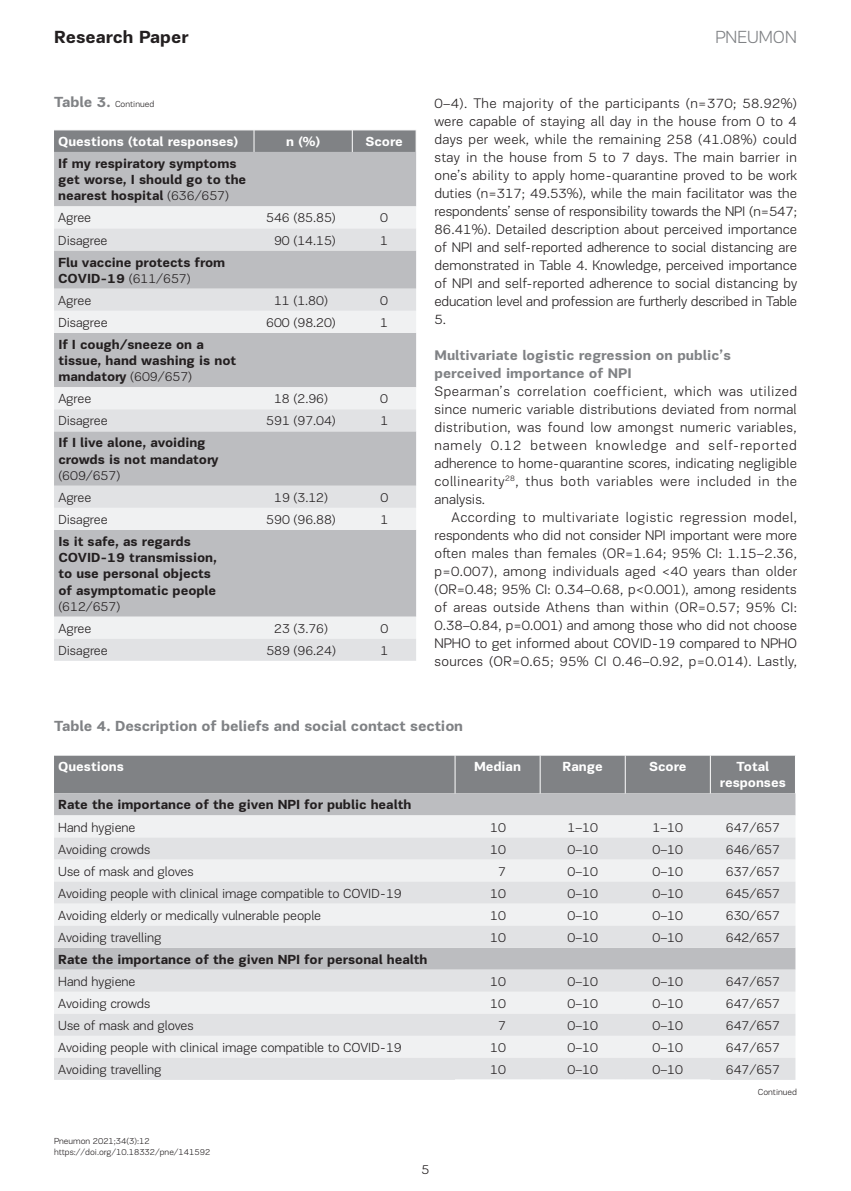
<style>
.page{position:relative;width:851px;height:1191px;background:#fff}
.page>*{position:absolute;margin:0;border:0;box-sizing:border-box;transform-origin:0 0}
.t1{font:700 18px "PF Encore Sans Pro";color:#231f20}
.t2{font:300 18px "PF Encore Sans Pro";color:#808285}
.t3{font:700 15px "PF Encore Sans Pro";letter-spacing:-.01em;color:#808285}
.t4{font:300 14.25px/18px "PF Encore Sans Pro";color:#231f20;text-align:justify}
.t5{font:700 14.25px/18px "PF Encore Sans Pro";color:#808285}
.t6{font:300 13.5px/22px "PF Encore Sans Pro";letter-spacing:-.005em;color:#231f20}
.t7{font:700 13.5px/16.2px "PF Encore Sans Pro";letter-spacing:-.005em;color:#231f20}
.t8{font:700 13.5px/16.2px "PF Encore Sans Pro";letter-spacing:-.005em;color:#fff;text-align:center}
.t9{font:300 9px/10.8px "PF Encore Sans Pro";color:#231f20}
.s1{font-weight:700;font-size:15px;color:#808285}
.s2{font-weight:300}
</style>
<div class="page">
<div style="left:54px;top:152px;width:362px;height:54px;background:#bcbdc0"></div>
<div style="left:54px;top:206px;width:362px;height:22px;background:#f0f1f2"></div>
<svg style="left:54px;top:228px;width:362px;height:433px;fill:#bcbdc0"></svg>
<div style="left:54px;top:130px;width:362px;height:22px;background:#808285"></div>
<div style="left:54px;top:756px;width:741px;height:37px;background:#808285"></div>
<div style="left:54px;top:793px;width:741px;height:22px;background:#bcbdc0"></div>
<div style="left:54px;top:815px;width:741px;height:22px;background:#f0f1f2"></div>
<svg style="left:54px;top:837px;width:741px;height:242px;fill:#e1e2e4"></svg>
<hr style="left:454px;top:755px;width:1px;height:38px;background:#fff">
<hr style="left:540px;top:755px;width:1px;height:38px;background:#fff">
<hr style="left:625px;top:755px;width:1px;height:38px;background:#fff">
<hr style="left:710px;top:755px;width:1px;height:38px;background:#fff">
<p class="t1" style="left:54px;top:26px;width:136px">Research Paper</p>
<p class="t2" style="left:715px;top:27px;width:83px">PNEUMON</p>
<p class="t9" style="left:54px;top:99px;width:102px"><span class="s1">Table 3.</span> Continued</p>
<p class="t8" style="left:58px;top:133px;width:181px">Questions (total responses)</p>
<p class="t8" style="left:286px;top:133px;width:35px">n (%)</p>
<p class="t8" style="left:365px;top:133px;width:39px">Score</p>
<p class="t7" style="left:58px;top:155px;width:189px">If my respiratory symptoms get worse, I should go to the nearest hospital <span class="s2">(636/657)</span></p>
<p class="t6" style="left:58px;top:207px;width:34px">Agree</p>
<p class="t6" style="left:266px;top:207px;width:71px">546 (85.85)</p>
<p class="t6" style="left:380px;top:207px;width:9px">0</p>
<p class="t6" style="left:58px;top:229px;width:51px">Disagree</p>
<p class="t6" style="left:274px;top:229px;width:63px">90 (14.15)</p>
<p class="t6" style="left:380px;top:229px;width:9px">1</p>
<p class="t7" style="left:58px;top:254px;width:168px">Flu vaccine protects from<br>COVID-19 <span class="s2">(611/657)</span></p>
<p class="t6" style="left:58px;top:289px;width:34px">Agree</p>
<p class="t6" style="left:274px;top:289px;width:55px">11 (1.80)</p>
<p class="t6" style="left:380px;top:289px;width:9px">0</p>
<p class="t6" style="left:58px;top:311px;width:51px">Disagree</p>
<p class="t6" style="left:266px;top:311px;width:71px">600 (98.20)</p>
<p class="t6" style="left:380px;top:311px;width:9px">1</p>
<p class="t7" style="left:58px;top:336px;width:179px">If I cough/sneeze on a tissue, hand washing is not mandatory <span class="s2">(609/657)</span></p>
<p class="t6" style="left:58px;top:388px;width:34px">Agree</p>
<p class="t6" style="left:274px;top:388px;width:55px">18 (2.96)</p>
<p class="t6" style="left:380px;top:388px;width:9px">0</p>
<p class="t6" style="left:58px;top:410px;width:51px">Disagree</p>
<p class="t6" style="left:266px;top:410px;width:71px">591 (97.04)</p>
<p class="t6" style="left:380px;top:410px;width:9px">1</p>
<p class="t7" style="left:58px;top:435px;width:162px">If I live alone, avoiding crowds is not mandatory</p>
<p class="t6" style="left:58px;top:464px;width:63px">(609/657)<br>Agree</p>
<p class="t6" style="left:274px;top:486px;width:55px">19 (3.12)</p>
<p class="t6" style="left:380px;top:486px;width:9px">0</p>
<p class="t6" style="left:58px;top:508px;width:51px">Disagree</p>
<p class="t6" style="left:266px;top:508px;width:71px">590 (96.88)</p>
<p class="t6" style="left:380px;top:508px;width:9px">1</p>
<p class="t7" style="left:58px;top:533px;width:160px">Is it safe, as regards<br>COVID-19 transmission, to use personal objects of asymptomatic people</p>
<p class="t6" style="left:58px;top:595px;width:63px">(612/657)<br>Agree</p>
<p class="t6" style="left:274px;top:617px;width:55px">23 (3.76)</p>
<p class="t6" style="left:380px;top:617px;width:9px">0</p>
<p class="t6" style="left:58px;top:639px;width:51px">Disagree</p>
<p class="t6" style="left:266px;top:639px;width:71px">589 (96.24)</p>
<p class="t6" style="left:380px;top:639px;width:9px">1</p>
<p class="t4" style="left:434px;top:94px;width:364px">0–4). The majority of the participants (n=370; 58.92%) were capable of staying all day in the house from 0 to 4 days per week, while the remaining 258 (41.08%) could stay in the house from 5 to 7 days. The main barrier in one’s ability to apply home-quarantine proved to be work duties (n=317; 49.53%), while the main facilitator was the respondents’ sense of responsibility towards the NPI (n=547; 86.41%). Detailed description about perceived importance of NPI and self-reported adherence to social distancing are demonstrated in Table 4. Knowledge, perceived importance of NPI and self-reported adherence to social distancing by education level and profession are furtherly described in Table 5.</p>
<p class="t5" style="left:434px;top:346px;width:298px">Multivariate logistic regression on public’s perceived importance of NPI</p>
<p class="t4" style="left:434px;top:382px;width:364px">Spearman’s correlation coefficient, which was utilized since numeric variable distributions deviated from normal distribution, was found low amongst numeric variables, namely 0.12 between knowledge and self-reported adherence to home-quarantine scores, indicating negligible collinearity<sup>28</sup>, thus both variables were included in the analysis.</p>
<p class="t4" style="left:434px;top:508px;width:364px;text-indent:17px">According to multivariate logistic regression model, respondents who did not consider NPI important were more often males than females (OR=1.64; 95% CI: 1.15–2.36, p=0.007), among individuals aged &lt;40 years than older (OR=0.48; 95% CI: 0.34–0.68, p&lt;0.001), among residents of areas outside Athens than within (OR=0.57; 95% CI:<br>0.38–0.84, p=0.001) and among those who did not choose NPHO to get informed about COVID-19 compared to NPHO sources (OR=0.65; 95% CI 0.46–0.92, p=0.014). Lastly,</p>
<p class="t3" style="left:54px;top:716px;width:410px">Table 4. Description of beliefs and social contact section</p>
<p class="t8" style="left:58px;top:758px;width:67px">Questions</p>
<p class="t8" style="left:474px;top:758px;width:48px">Median</p>
<p class="t8" style="left:562px;top:758px;width:42px">Range</p>
<p class="t8" style="left:649px;top:758px;width:39px">Score</p>
<p class="t8" style="left:719px;top:758px;width:67px">Total responses</p>
<p class="t7" style="left:58px;top:797px;width:354px">Rate the importance of the given NPI for public health</p>
<p class="t6" style="left:58px;top:816px;width:79px">Hand hygiene</p>
<p class="t6" style="left:490px;top:816px;width:17px">10</p>
<p class="t6" style="left:567px;top:816px;width:32px">1–10</p>
<p class="t6" style="left:652px;top:816px;width:32px">1–10</p>
<p class="t6" style="left:725px;top:816px;width:56px">647/657</p>
<p class="t6" style="left:58px;top:838px;width:93px">Avoiding crowds</p>
<p class="t6" style="left:490px;top:838px;width:17px">10</p>
<p class="t6" style="left:567px;top:838px;width:32px">0–10</p>
<p class="t6" style="left:652px;top:838px;width:32px">0–10</p>
<p class="t6" style="left:725px;top:838px;width:56px">646/657</p>
<p class="t6" style="left:58px;top:860px;width:137px">Use of mask and gloves</p>
<p class="t6" style="left:498px;top:860px;width:9px">7</p>
<p class="t6" style="left:567px;top:860px;width:32px">0–10</p>
<p class="t6" style="left:652px;top:860px;width:32px">0–10</p>
<p class="t6" style="left:725px;top:860px;width:56px">637/657</p>
<p class="t6" style="left:58px;top:882px;width:345px">Avoiding people with clinical image compatible to COVID-19</p>
<p class="t6" style="left:490px;top:882px;width:17px">10</p>
<p class="t6" style="left:567px;top:882px;width:32px">0–10</p>
<p class="t6" style="left:652px;top:882px;width:32px">0–10</p>
<p class="t6" style="left:725px;top:882px;width:56px">645/657</p>
<p class="t6" style="left:58px;top:904px;width:264px">Avoiding elderly or medically vulnerable people</p>
<p class="t6" style="left:490px;top:904px;width:17px">10</p>
<p class="t6" style="left:567px;top:904px;width:32px">0–10</p>
<p class="t6" style="left:652px;top:904px;width:32px">0–10</p>
<p class="t6" style="left:725px;top:904px;width:56px">630/657</p>
<p class="t6" style="left:58px;top:926px;width:105px">Avoiding travelling</p>
<p class="t6" style="left:490px;top:926px;width:17px">10</p>
<p class="t6" style="left:567px;top:926px;width:32px">0–10</p>
<p class="t6" style="left:652px;top:926px;width:32px">0–10</p>
<p class="t6" style="left:725px;top:926px;width:56px">642/657</p>
<p class="t7" style="left:58px;top:951px;width:370px">Rate the importance of the given NPI for personal health</p>
<p class="t6" style="left:58px;top:970px;width:79px">Hand hygiene</p>
<p class="t6" style="left:490px;top:970px;width:17px">10</p>
<p class="t6" style="left:567px;top:970px;width:32px">0–10</p>
<p class="t6" style="left:652px;top:970px;width:32px">0–10</p>
<p class="t6" style="left:725px;top:970px;width:56px">647/657</p>
<p class="t6" style="left:58px;top:992px;width:93px">Avoiding crowds</p>
<p class="t6" style="left:490px;top:992px;width:17px">10</p>
<p class="t6" style="left:567px;top:992px;width:32px">0–10</p>
<p class="t6" style="left:652px;top:992px;width:32px">0–10</p>
<p class="t6" style="left:725px;top:992px;width:56px">647/657</p>
<p class="t6" style="left:58px;top:1014px;width:137px">Use of mask and gloves</p>
<p class="t6" style="left:498px;top:1014px;width:9px">7</p>
<p class="t6" style="left:567px;top:1014px;width:32px">0–10</p>
<p class="t6" style="left:652px;top:1014px;width:32px">0–10</p>
<p class="t6" style="left:725px;top:1014px;width:56px">647/657</p>
<p class="t6" style="left:58px;top:1036px;width:345px">Avoiding people with clinical image compatible to COVID-19</p>
<p class="t6" style="left:490px;top:1036px;width:17px">10</p>
<p class="t6" style="left:567px;top:1036px;width:32px">0–10</p>
<p class="t6" style="left:652px;top:1036px;width:32px">0–10</p>
<p class="t6" style="left:725px;top:1036px;width:56px">647/657</p>
<p class="t6" style="left:58px;top:1058px;width:105px">Avoiding travelling</p>
<p class="t6" style="left:490px;top:1058px;width:17px">10</p>
<p class="t6" style="left:567px;top:1058px;width:32px">0–10</p>
<p class="t6" style="left:652px;top:1058px;width:32px">0–10</p>
<p class="t6" style="left:725px;top:1058px;width:56px">647/657</p>
<p class="t9" style="left:757px;top:1086px;width:40px">Continued</p>
<p class="t9" style="left:54px;top:1135px;width:158px">Pneumon 2021;34(3):12 https://doi.org/10.18332/pne/141592</p>
<p class="t6" style="left:421px;top:1158px;width:9px">5</p>
</div>
